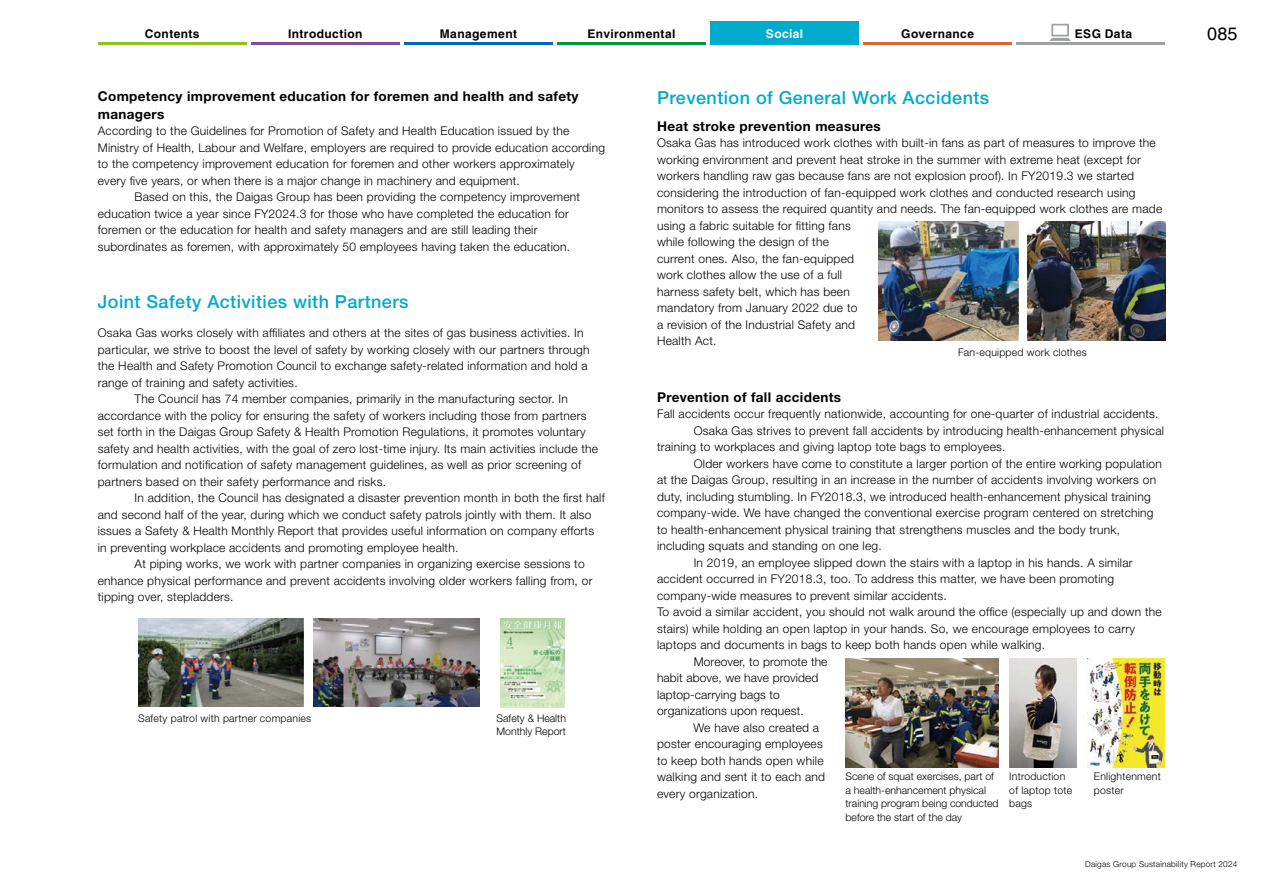
<style>
.page{position:relative;width:1263px;height:893px;background:#fff}
.page>*{position:absolute;margin:0;border:0;box-sizing:border-box;transform-origin:0 0}
.t1{font:500 18px "Helvetica Neue LT Std";letter-spacing:.025em;color:#00abcb}
.t2{font:18px "Helvetica LT Std";color:#000}
.t3{font:700 13.5px/18px "Helvetica Neue LT Std";letter-spacing:.025em;color:#000}
.t4{font:300 12px/16.5px "Helvetica Neue LT Std";letter-spacing:.02em;color:#000}
.t5{font:700 12px "Helvetica LT Std";letter-spacing:.035em;color:#000}
.t6{font:700 12px "Helvetica LT Std";letter-spacing:.035em;color:#fff}
.t7{font:300 10.5px/13.5px "Helvetica Neue LT Std";color:#000}
.t8{font:300 10.5px/13.5px "Helvetica Neue LT Std";letter-spacing:.02em;color:#000}
.t9{font:300 8.25px "Helvetica Neue LT Std";letter-spacing:.025em;color:#000}
</style>
<div class="page">
<img style="left:138px;top:618px;width:165px;height:89px">
<img style="left:314px;top:618px;width:165px;height:89px">
<img style="left:501px;top:618px;width:63px;height:89px">
<img style="left:878px;top:222px;width:140px;height:119px">
<img style="left:1028px;top:222px;width:137px;height:119px">
<img style="left:845px;top:659px;width:153px;height:108px">
<img style="left:1009px;top:659px;width:68px;height:108px">
<img style="left:1087px;top:659px;width:78px;height:108px">
<div style="left:710px;top:21px;width:149px;height:24px;background:#00abcb"></div>
<svg style="left:1049px;top:24px;width:22px;height:17px"></svg>
<hr style="left:98px;top:42px;width:149px;height:3px;background:#8fc31f">
<hr style="left:251px;top:42px;width:149px;height:3px;background:#7c509d">
<hr style="left:404px;top:42px;width:149px;height:3px;background:#0066b5">
<hr style="left:557px;top:42px;width:149px;height:3px;background:#00973b">
<hr style="left:1016px;top:42px;width:149px;height:3px;background:#9fa0a0">
<hr style="left:863px;top:42px;width:149px;height:3px;background:#d56930">
<p class="t5" style="left:145px;top:26px;width:56px">Contents</p>
<p class="t5" style="left:288px;top:26px;width:76px">Introduction</p>
<p class="t5" style="left:440px;top:26px;width:79px">Management</p>
<p class="t5" style="left:587px;top:26px;width:89px">Environmental</p>
<p class="t6" style="left:766px;top:26px;width:39px">Social</p>
<p class="t5" style="left:901px;top:26px;width:74px">Governance</p>
<p class="t5" style="left:1075px;top:26px;width:59px">ESG Data</p>
<h1 class="t2" style="left:1207px;top:24px;width:32px">085</h1>
<p class="t3" style="left:98px;top:86px;width:482px">Competency improvement education for foremen and health and safety managers</p>
<p class="t4" style="left:98px;top:122px;width:473px">According to the Guidelines for Promotion of Safety and Health Education issued by the</p>
<p class="t4" style="left:98px;top:139px;width:509px">Ministry of Health, Labour and Welfare, employers are required to provide education according</p>
<p class="t4" style="left:98px;top:155px;width:478px">to the competency improvement education for foremen and other workers approximately</p>
<p class="t4" style="left:98px;top:172px;width:424px">every five years, or when there is a major change in machinery and equipment.</p>
<p class="t4" style="left:135px;top:188px;width:447px">Based on this, the Daigas Group has been providing the competency improvement</p>
<p class="t4" style="left:98px;top:205px;width:472px">education twice a year since FY2024.3 for those who have completed the education for</p>
<p class="t4" style="left:98px;top:221px;width:441px">foremen or the education for health and safety managers and are still leading their</p>
<p class="t4" style="left:98px;top:238px;width:474px">subordinates as foremen, with approximately 50 employees having taken the education.</p>
<h1 class="t1" style="left:98px;top:291px;width:312px">Joint Safety Activities with Partners</h1>
<p class="t4" style="left:98px;top:324px;width:487px">Osaka Gas works closely with affiliates and others at the sites of gas business activities. In</p>
<p class="t4" style="left:98px;top:341px;width:493px">particular, we strive to boost the level of safety by working closely with our partners through</p>
<p class="t4" style="left:98px;top:357px;width:491px">the Health and Safety Promotion Council to exchange safety-related information and hold a</p>
<p class="t4" style="left:98px;top:374px;width:201px">range of training and safety activities.</p>
<p class="t4" style="left:135px;top:390px;width:435px">The Council has 74 member companies, primarily in the manufacturing sector. In</p>
<p class="t4" style="left:98px;top:407px;width:490px">accordance with the policy for ensuring the safety of workers including those from partners</p>
<p class="t4" style="left:98px;top:423px;width:489px">set forth in the Daigas Group Safety &amp; Health Promotion Regulations, it promotes voluntary</p>
<p class="t4" style="left:98px;top:440px;width:502px">safety and health activities, with the goal of zero lost-time injury. Its main activities include the</p>
<p class="t4" style="left:98px;top:456px;width:485px">formulation and notification of safety management guidelines, as well as prior screening of</p>
<p class="t4" style="left:98px;top:473px;width:290px">partners based on their safety performance and risks.</p>
<p class="t4" style="left:135px;top:489px;width:472px">In addition, the Council has designated a disaster prevention month in both the first half</p>
<p class="t4" style="left:98px;top:506px;width:495px">and second half of the year, during which we conduct safety patrols jointly with them. It also</p>
<p class="t4" style="left:98px;top:522px;width:498px">issues a Safety &amp; Health Monthly Report that provides useful information on company efforts</p>
<p class="t4" style="left:98px;top:539px;width:362px">in preventing workplace accidents and promoting employee health.</p>
<p class="t4" style="left:135px;top:555px;width:452px">At piping works, we work with partner companies in organizing exercise sessions to</p>
<p class="t4" style="left:98px;top:572px;width:496px">enhance physical performance and prevent accidents involving older workers falling from, or</p>
<p class="t4" style="left:98px;top:588px;width:137px">tipping over, stepladders.</p>
<p class="t8" style="left:138px;top:711px;width:175px">Safety patrol with partner companies</p>
<p class="t7" style="left:496px;top:711px;width:71px">Safety &amp; Health<br>Monthly Report</p>
<h1 class="t1" style="left:657px;top:87px;width:334px">Prevention of General Work Accidents</h1>
<p class="t3" style="left:657px;top:117px;width:225px">Heat stroke prevention measures</p>
<p class="t4" style="left:657px;top:134px;width:507px">Osaka Gas has introduced work clothes with built-in fans as part of measures to improve the working environment and prevent heat stroke in the summer with extreme heat (except for workers handling raw gas because fans are not explosion proof). In FY2019.3 we started considering the introduction of fan-equipped work clothes and conducted research using monitors to assess the required quantity and needs. The fan-equipped work clothes are made using a fabric suitable for fitting fans<br>while following the design of the<br>current ones. Also, the fan-equipped<br>work clothes allow the use of a full<br>harness safety belt, which has been<br>mandatory from January 2022 due to<br>a revision of the Industrial Safety and<br>Health Act.</p>
<p class="t8" style="left:958px;top:345px;width:130px">Fan-equipped work clothes</p>
<p class="t3" style="left:657px;top:388px;width:186px">Prevention of fall accidents</p>
<p class="t4" style="left:657px;top:405px;width:503px">Fall accidents occur frequently nationwide, accounting for one-quarter of industrial accidents.</p>
<p class="t4" style="left:694px;top:422px;width:472px">Osaka Gas strives to prevent fall accidents by introducing health-enhancement physical</p>
<p class="t4" style="left:657px;top:438px;width:350px">training to workplaces and giving laptop tote bags to employees.</p>
<p class="t4" style="left:694px;top:455px;width:470px">Older workers have come to constitute a larger portion of the entire working population</p>
<p class="t4" style="left:657px;top:471px;width:501px">at the Daigas Group, resulting in an increase in the number of accidents involving workers on</p>
<p class="t4" style="left:657px;top:488px;width:495px">duty, including stumbling. In FY2018.3, we introduced health-enhancement physical training</p>
<p class="t4" style="left:657px;top:504px;width:498px">company-wide. We have changed the conventional exercise program centered on stretching</p>
<p class="t4" style="left:657px;top:521px;width:465px">to health-enhancement physical training that strengthens muscles and the body trunk,</p>
<p class="t4" style="left:657px;top:537px;width:226px">including squats and standing on one leg.</p>
<p class="t4" style="left:694px;top:554px;width:440px">In 2019, an employee slipped down the stairs with a laptop in his hands. A similar</p>
<p class="t4" style="left:657px;top:570px;width:459px">accident occurred in FY2018.3, too. To address this matter, we have been promoting</p>
<p class="t4" style="left:657px;top:587px;width:291px">company-wide measures to prevent similar accidents.</p>
<p class="t4" style="left:657px;top:603px;width:506px">To avoid a similar accident, you should not walk around the office (especially up and down the</p>
<p class="t4" style="left:657px;top:620px;width:479px">stairs) while holding an open laptop in your hands. So, we encourage employees to carry</p>
<p class="t4" style="left:657px;top:636px;width:390px">laptops and documents in bags to keep both hands open while walking.</p>
<p class="t4" style="left:694px;top:653px;width:135px">Moreover, to promote the</p>
<p class="t4" style="left:657px;top:669px;width:163px">habit above, we have provided</p>
<p class="t4" style="left:657px;top:686px;width:124px">laptop-carrying bags to</p>
<p class="t4" style="left:657px;top:702px;width:148px">organizations upon request.</p>
<p class="t4" style="left:693px;top:719px;width:127px">We have also created a</p>
<p class="t4" style="left:657px;top:735px;width:167px">poster encouraging employees</p>
<p class="t4" style="left:657px;top:752px;width:168px">to keep both hands open while</p>
<p class="t4" style="left:657px;top:768px;width:170px">walking and sent it to each and</p>
<p class="t4" style="left:657px;top:785px;width:103px">every organization.</p>
<p class="t7" style="left:845px;top:769px;width:155px">Scene of squat exercises, part of a health-enhancement physical training program being conducted before the start of the day</p>
<p class="t8" style="left:1009px;top:769px;width:65px">Introduction of laptop tote bags</p>
<p class="t8" style="left:1094px;top:769px;width:68px">Enlightenment poster</p>
<p class="t9" style="left:1085px;top:859px;width:154px">Daigas Group Sustainability Report 2024</p>
</div>
